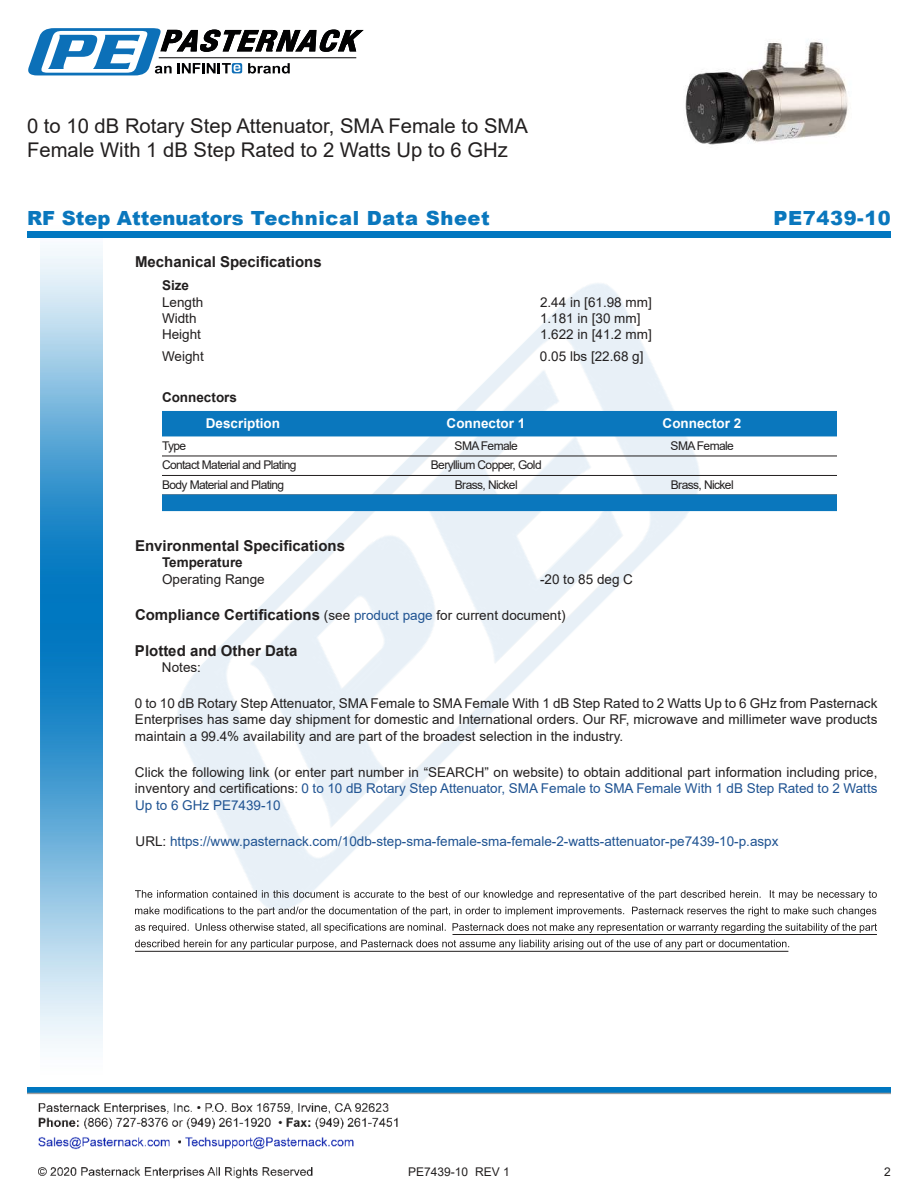
<style>
.page{position:relative;width:918px;height:1188px;background:#fff}
.page>*{position:absolute;margin:0;border:0;box-sizing:border-box;transform-origin:0 0}
.t1{font:20.25px/24.3px "Arial";color:#221f1f}
.t2{font:900 19.5px "Arial";letter-spacing:.03em;color:#0a77bd}
.t3{font:700 15px "Arial";color:#221f1f}
.t4{font:13.5px/16.2px "Arial";color:#221f1f;text-align:justify}
.t5{font:13.5px "Arial";color:#1f5392}
.t6{font:700 13.5px "Arial";color:#fff}
.t7{font:700 13.5px "Arial";color:#221f1f}
.t8{font:12px "Arial";letter-spacing:-.05em;color:#221f1f}
.t9{font:12px "Arial";color:#221f1f}
.s1{font-weight:400;font-size:13.5px}
.s2{font-weight:400;font-size:13.5px;color:#1f5392}
.s3{color:#1f5392}
.s4{color:#221f1f}
</style>
<div class="page">
<img style="left:38px;top:1103px;width:360px;height:76px">
<img style="left:102px;top:248px;width:719px;height:722px">
<img style="left:27px;top:1088px;width:864px;height:7px">
<img style="left:40px;top:237px;width:62px;height:811px">
<div style="left:27px;top:231px;width:864px;height:6px;background:#0177c0"></div>
<svg style="left:28px;top:28px;width:336px;height:47px"></svg>
<div style="left:162px;top:411px;width:675px;height:25px;background:#0a77bd"></div>
<hr style="left:162px;top:456px;width:675px;height:1px;background:#221f1f">
<hr style="left:162px;top:475px;width:675px;height:1px;background:#221f1f">
<div style="left:162px;top:495px;width:675px;height:16px;background:#0a77bd"></div>
<svg style="left:135px;top:890px;width:742px;height:10px"></svg>
<svg style="left:135px;top:907px;width:741px;height:9px"></svg>
<svg style="left:135px;top:923px;width:742px;height:10px"></svg>
<svg style="left:135px;top:940px;width:654px;height:9px"></svg>
<hr style="left:453px;top:934px;width:424px;height:1px;background:#221f1f">
<hr style="left:135px;top:951px;width:653px;height:1px;background:#221f1f">
<img style="left:684px;top:41px;width:164px;height:104px">
<h1 class="t1" style="left:27px;top:114px;width:502px">0 to 10 dB Rotary Step Attenuator, SMA Female to SMA<br>Female With 1 dB Step Rated to 2 Watts Up to 6 GHz</h1>
<h2 class="t2" style="left:27px;top:211px;width:464px">RF Step Attenuators Technical Data Sheet</h2>
<h2 class="t2" style="left:774px;top:211px;width:119px">PE7439-10</h2>
<p class="t3" style="left:135px;top:252px;width:188px">Mechanical Speci昀椀cations</p>
<p class="t7" style="left:162px;top:281px;width:29px">Size</p>
<p class="t4" style="left:162px;top:295px;width:43px">Length</p>
<p class="t4" style="left:540px;top:295px;width:113px">2.44 in [61.98 mm]</p>
<p class="t4" style="left:162px;top:310px;width:36px">Width</p>
<p class="t4" style="left:540px;top:310px;width:102px">1.181 in [30 mm]</p>
<p class="t4" style="left:162px;top:327px;width:41px">Height</p>
<p class="t4" style="left:540px;top:327px;width:113px">1.622 in [41.2 mm]</p>
<p class="t4" style="left:162px;top:349px;width:43px">Weight</p>
<p class="t4" style="left:540px;top:349px;width:105px">0.05 lbs [22.68 g]</p>
<p class="t7" style="left:162px;top:392px;width:77px">Connectors</p>
<p class="t6" style="left:206px;top:418px;width:76px">Description</p>
<p class="t6" style="left:447px;top:418px;width:80px">Connector 1</p>
<p class="t6" style="left:663px;top:418px;width:80px">Connector 2</p>
<p class="t8" style="left:162px;top:441px;width:26px">Type</p>
<p class="t8" style="left:455px;top:441px;width:65px">SMA Female</p>
<p class="t8" style="left:671px;top:441px;width:65px">SMA Female</p>
<p class="t8" style="left:162px;top:457px;width:136px">Contact Material and Plating</p>
<p class="t8" style="left:431px;top:457px;width:112px">Beryllium Copper, Gold</p>
<p class="t8" style="left:162px;top:477px;width:124px">Body Material and Plating</p>
<p class="t8" style="left:455px;top:477px;width:64px">Brass, Nickel</p>
<p class="t8" style="left:671px;top:477px;width:64px">Brass, Nickel</p>
<p class="t3" style="left:135px;top:535px;width:212px">Environmental Speci昀椀cations</p>
<p class="t7" style="left:162px;top:558px;width:82px">Temperature</p>
<p class="t4" style="left:162px;top:572px;width:104px">Operating Range</p>
<p class="t4" style="left:540px;top:572px;width:95px">-20 to 85 deg C</p>
<p class="t3" style="left:135px;top:604px;width:432px">Compliance Certi昀椀cations <span class="s1">(see</span> <span class="s2">product page</span> <span class="s1">for current document)</span></p>
<p class="t3" style="left:135px;top:645px;width:164px">Plotted and Other Data</p>
<p class="t4" style="left:162px;top:659px;width:41px">Notes:</p>
<p class="t4" style="left:135px;top:695px;width:744px">0 to 10 dB Rotary Step Attenuator, SMA Female to SMA Female With 1 dB Step Rated to 2 Watts Up to 6 GHz from Pasternack Enterprises has same day shipment for domestic and International orders. Our RF, microwave and millimeter wave products maintain a 99.4% availability and are part of the broadest selection in the industry.</p>
<p class="t4" style="left:135px;top:764px;width:744px">Click the following link (or enter part number in “SEARCH” on website) to obtain additional part information including price, inventory and certi昀椀cations: <span class="s3">0 to 10 dB Rotary Step Attenuator, SMA Female to SMA Female With 1 dB Step Rated to 2 Watts Up to 6 GHz PE7439-10</span></p>
<p class="t5" style="left:136px;top:832px;width:644px"><span class="s4">URL:</span> https://www.pasternack.com/10db-step-sma-female-sma-female-2-watts-attenuator-pe7439-10-p.aspx</p>
<p class="t9" style="left:408px;top:1163px;width:103px">PE7439-10 REV 1</p>
<p class="t8" style="left:884px;top:1167px;width:8px">2</p>
</div>
